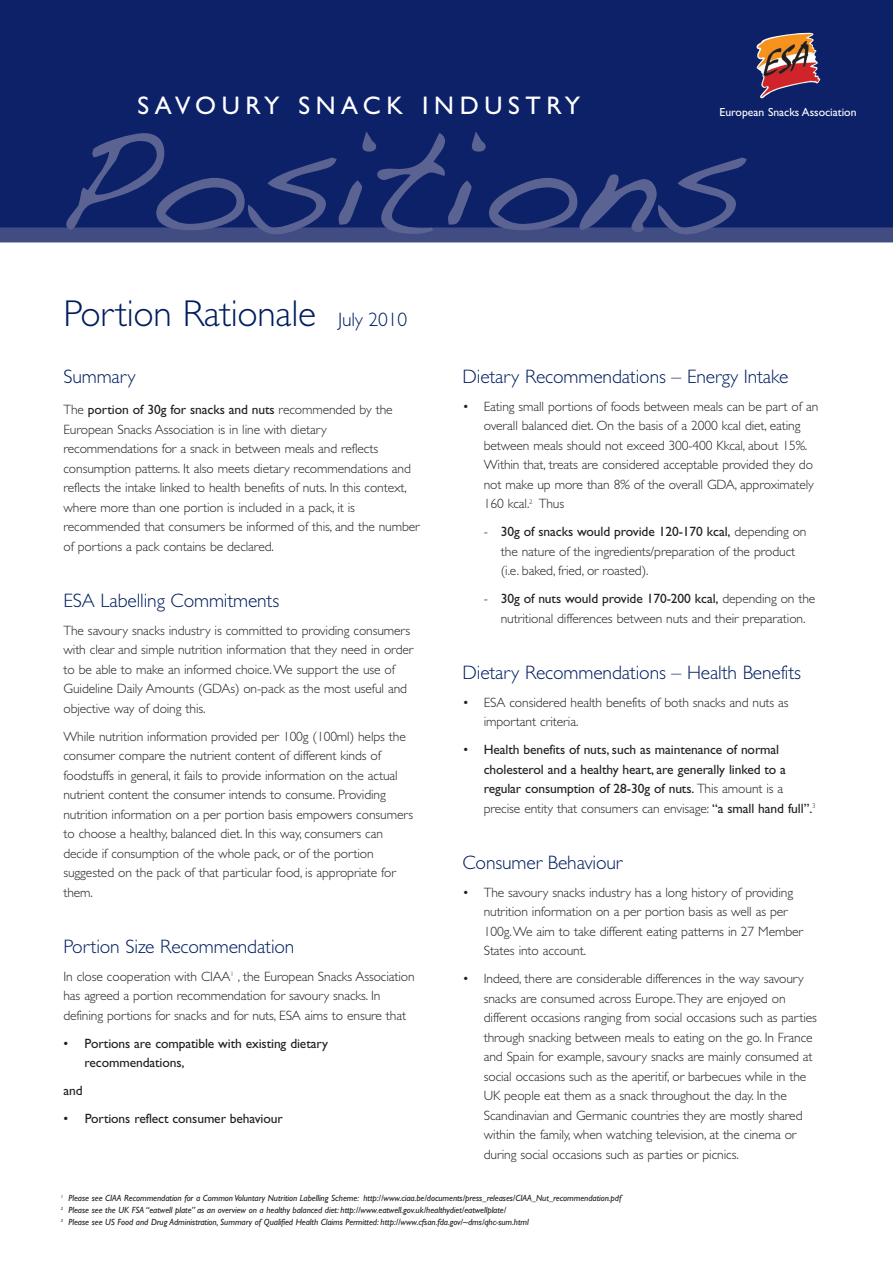
<style>
.page{position:relative;width:893px;height:1263px;background:#fff}
.page>*{position:absolute;margin:0;border:0;box-sizing:border-box;transform-origin:0 0}
.t1{font:149.25px "Handwriting Dakota";color:#5b6393}
.t2{font:300 37.5px "Gill Sans";letter-spacing:-.01em;color:#011e5f}
.t3{font:25.5px "Gill Sans";letter-spacing:.22em;color:#fff}
.t4{font:300 19.5px "Gill Sans";letter-spacing:-.01em;color:#011e5f}
.t5{font:300 13.5px/19.5px "Gill Sans";letter-spacing:-.01em;color:#231f20}
.t6{font:13.5px/19.5px "Gill Sans";letter-spacing:-.01em;color:#231f20}
.t7{font:11.7px "Gill Sans";color:#fff}
.t8{font:italic 9px/12px "Gill Sans";letter-spacing:-.01em;color:#231f20}
.s1{font-size:19.5px}
.s2{font-weight:400}
.s3{font-weight:300}
</style>
<div class="page">
<div style="left:0;top:0;width:893px;height:235px;background:#0d2169"></div>
<div style="left:0;top:227px;width:893px;height:15px;background:#404c82"></div>
<img style="left:756px;top:32px;width:65px;height:67px">
<h3 class="t3" style="left:137px;top:96px;width:444px">SAVOURY SNACK INDUSTRY</h3>
<p class="t7" style="left:720px;top:108px;width:138px">European Snacks Association</p>
<h1 class="t1" style="left:54px;top:91px;width:693px">Positions</h1>
<h2 class="t2" style="left:63px;top:300px;width:345px">Portion Rationale <span class="s1">July 2010</span></h2>
<h3 class="t4" style="left:63px;top:369px;width:74px">Summary</h3>
<p class="t5" style="left:63px;top:401px;width:358px">The <span class="s2">portion of 30g for snacks and nuts</span> recommended by the European Snacks Association is in line with dietary recommendations for a snack in between meals and reflects consumption patterns. It also meets dietary recommendations and reflects the intake linked to health benefits of nuts. In this context, where more than one portion is included in a pack, it is recommended that consumers be informed of this, and the number of portions a pack contains be declared.</p>
<h3 class="t4" style="left:63px;top:593px;width:217px">ESA Labelling Commitments</h3>
<p class="t5" style="left:63px;top:622px;width:351px">The savoury snacks industry is committed to providing consumers with clear and simple nutrition information that they need in order to be able to make an informed choice. We support the use of Guideline Daily Amounts (GDAs) on-pack as the most useful and objective way of doing this.</p>
<p class="t5" style="left:63px;top:728px;width:351px">While nutrition information provided per 100g (100ml) helps the consumer compare the nutrient content of different kinds of foodstuffs in general, it fails to provide information on the actual nutrient content the consumer intends to consume. Providing nutrition information on a per portion basis empowers consumers to choose a healthy, balanced diet. In this way, consumers can decide if consumption of the whole pack, or of the portion suggested on the pack of that particular food, is appropriate for them.</p>
<h3 class="t4" style="left:63px;top:939px;width:233px">Portion Size Recommendation</h3>
<p class="t5" style="left:63px;top:968px;width:353px">In close cooperation with CIAA<sup>1</sup> , the European Snacks Association has agreed a portion recommendation for savoury snacks. In defining portions for snacks and for nuts, ESA aims to ensure that</p>
<p class="t6" style="left:85px;top:1035px;width:245px;text-indent:-21px">• Portions are compatible with existing dietary recommendations,</p>
<p class="t6" style="left:63px;top:1082px;width:21px">and</p>
<p class="t6" style="left:63px;top:1110px;width:221px">• Portions reflect consumer behaviour</p>
<h3 class="t4" style="left:463px;top:369px;width:327px">Dietary Recommendations – Energy Intake</h3>
<p class="t5" style="left:484px;top:398px;width:336px;text-indent:-21px">• Eating small portions of foods between meals can be part of an overall balanced diet. On the basis of a 2000 kcal diet, eating between meals should not exceed 300-400 Kkcal, about 15%.<br>Within that, treats are considered acceptable provided they do not make up more than 8% of the overall GDA, approximately 160 kcal.<sup>2</sup> Thus</p>
<p class="t5" style="left:501px;top:523px;width:307px;text-indent:-17px">- <span class="s2">30g of snacks would provide 120-170 kcal,</span> depending on the nature of the ingredients/preparation of the product (i.e. baked, fried, or roasted).</p>
<p class="t5" style="left:484px;top:590px;width:333px;text-align:center">- <span class="s2">30g of nuts would provide 170-200 kcal,</span> depending on the nutritional differences between nuts and their preparation.</p>
<h3 class="t4" style="left:463px;top:665px;width:340px">Dietary Recommendations – Health Benefits</h3>
<p class="t5" style="left:484px;top:694px;width:306px;text-indent:-21px">• ESA considered health benefits of both snacks and nuts as important criteria.</p>
<p class="t6" style="left:484px;top:741px;width:333px;text-indent:-21px"><span class="s3">•</span> Health benefits of nuts, such as maintenance of normal cholesterol and a healthy heart, are generally linked to a regular consumption of 28-30g of nuts. <span class="s3">This amount is a precise entity that consumers can envisage:</span> “a small hand full”.<sup>3</sup></p>
<h3 class="t4" style="left:463px;top:855px;width:161px">Consumer Behaviour</h3>
<p class="t5" style="left:484px;top:884px;width:321px;text-indent:-21px">• The savoury snacks industry has a long history of providing nutrition information on a per portion basis as well as per 100g. We aim to take different eating patterns in 27 Member States into account.</p>
<p class="t5" style="left:484px;top:970px;width:335px;text-indent:-21px">• Indeed, there are considerable differences in the way savoury snacks are consumed across Europe. They are enjoyed on different occasions ranging from social occasions such as parties through snacking between meals to eating on the go. In France and Spain for example, savoury snacks are mainly consumed at social occasions such as the aperitif, or barbecues while in the UK people eat them as a snack throughout the day. In the Scandinavian and Germanic countries they are mostly shared within the family, when watching television, at the cinema or during social occasions such as parties or picnics.</p>
<p class="t8" style="left:61px;top:1193px;width:562px"><sup>1</sup> Please see CIAA Recommendation for a Common Voluntary Nutrition Labelling Scheme: http://www.ciaa.be/documents/press_releases/CIAA_Nut_recommendation.pdf<br><sup>2</sup> Please see the UK FSA “eatwell plate” as an overview on a healthy balanced diet: http://www.eatwell.gov.uk/healthydiet/eatwellplate/<br><sup>3</sup> Please see US Food and Drug Administration, Summary of Qualified Health Claims Permitted: http://www.cfsan.fda.gov/~dms/qhc-sum.html</p>
</div>
